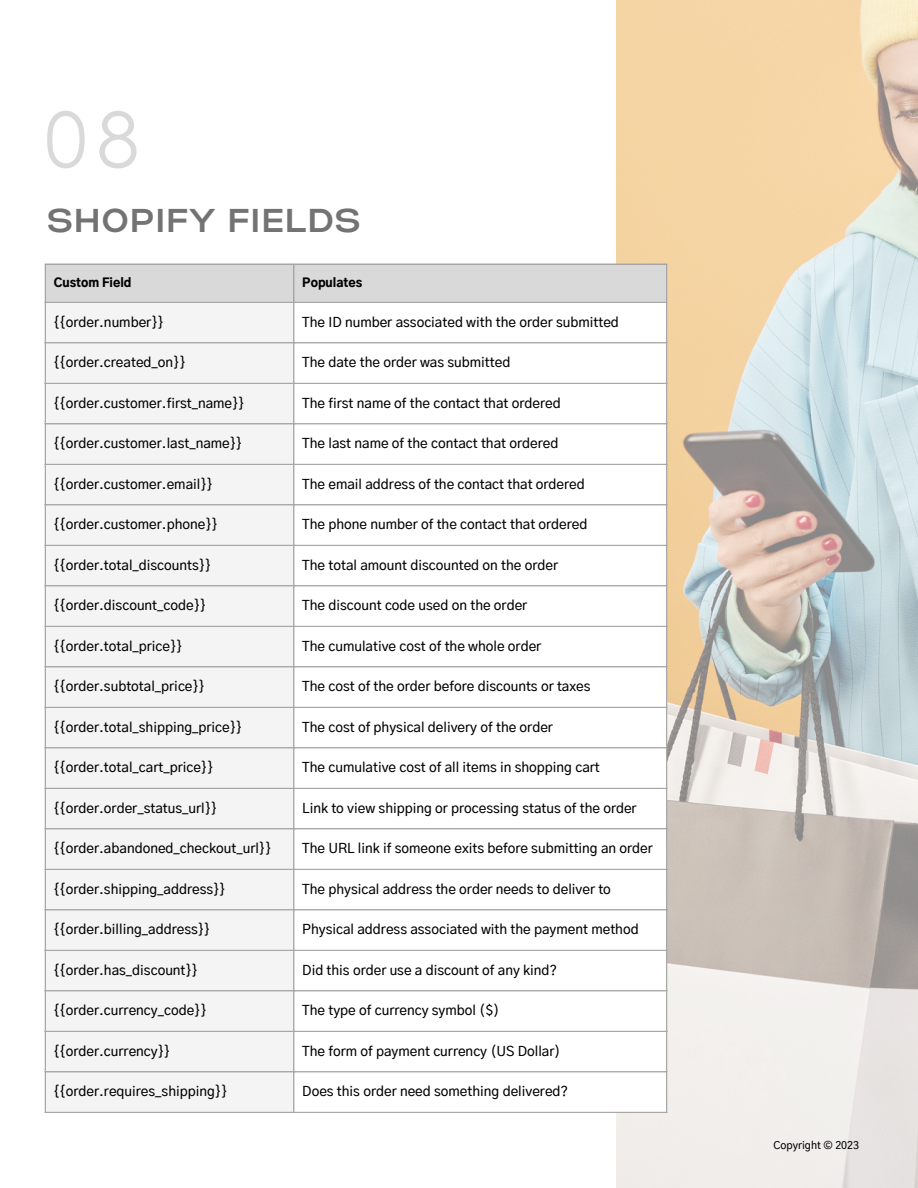
<style>
.page{position:relative;width:918px;height:1188px;background:#fff}
.page>*{position:absolute;margin:0;border:0;box-sizing:border-box;transform-origin:0 0}
.t1{font:76.5px "Century Gothic";color:#d9d9d9}
.t2{font:700 33px "Gabriel Sans";letter-spacing:.06em;color:#737373}
.t3{font:500 13.5px "Gothic A1";color:#000}
.t4{font:900 12px "Gothic A1";color:#000}
.t5{font:500 10.5px "Gothic A1";color:#000}
</style>
<div class="page">
<img style="left:616px;top:0;width:302px;height:1188px">
<div style="left:46px;top:265px;width:620px;height:37px;background:#d9d9d9"></div>
<div style="left:46px;top:303px;width:247px;height:809px;background:#f4f4f4"></div>
<svg style="left:294px;top:303px;width:372px;height:809px"></svg>
<hr style="left:45px;top:265px;width:1px;height:847px;background:#a6a6a6">
<hr style="left:293px;top:265px;width:1px;height:847px;background:#a6a6a6">
<hr style="left:666px;top:265px;width:1px;height:847px;background:#a6a6a6">
<hr style="left:45px;top:264px;width:622px;height:1px;background:#a6a6a6">
<hr style="left:45px;top:302px;width:622px;height:1px;background:#a6a6a6">
<hr style="left:45px;top:342px;width:622px;height:1px;background:#a6a6a6">
<hr style="left:45px;top:383px;width:622px;height:1px;background:#a6a6a6">
<hr style="left:45px;top:423px;width:622px;height:1px;background:#a6a6a6">
<hr style="left:45px;top:464px;width:622px;height:1px;background:#a6a6a6">
<hr style="left:45px;top:504px;width:622px;height:1px;background:#a6a6a6">
<hr style="left:45px;top:545px;width:622px;height:1px;background:#a6a6a6">
<hr style="left:45px;top:585px;width:622px;height:1px;background:#a6a6a6">
<hr style="left:45px;top:626px;width:622px;height:1px;background:#a6a6a6">
<hr style="left:45px;top:666px;width:622px;height:1px;background:#a6a6a6">
<hr style="left:45px;top:707px;width:622px;height:1px;background:#a6a6a6">
<hr style="left:45px;top:747px;width:622px;height:1px;background:#a6a6a6">
<hr style="left:45px;top:788px;width:622px;height:1px;background:#a6a6a6">
<hr style="left:45px;top:828px;width:622px;height:1px;background:#a6a6a6">
<hr style="left:45px;top:869px;width:622px;height:1px;background:#a6a6a6">
<hr style="left:45px;top:909px;width:622px;height:1px;background:#a6a6a6">
<hr style="left:45px;top:950px;width:622px;height:1px;background:#a6a6a6">
<hr style="left:45px;top:990px;width:622px;height:1px;background:#a6a6a6">
<hr style="left:45px;top:1031px;width:622px;height:1px;background:#a6a6a6">
<hr style="left:45px;top:1071px;width:622px;height:1px;background:#a6a6a6">
<hr style="left:45px;top:1112px;width:622px;height:1px;background:#a6a6a6">
<p class="t1" style="left:45px;top:90px;width:96px">08</p>
<p class="t2" style="left:48px;top:206px;width:314px">SHOPIFY FIELDS</p>
<p class="t4" style="left:54px;top:277px;width:79px">Custom Field</p>
<p class="t4" style="left:302px;top:277px;width:61px">Populates</p>
<p class="t3" style="left:54px;top:316px;width:111px">{{order.number}}</p>
<p class="t3" style="left:302px;top:316px;width:318px">The ID number associated with the order submitted</p>
<p class="t3" style="left:54px;top:357px;width:133px">{{order.created_on}}</p>
<p class="t3" style="left:302px;top:357px;width:210px">The date the order was submitted</p>
<p class="t3" style="left:54px;top:397px;width:192px">{{order.customer.first_name}}</p>
<p class="t3" style="left:302px;top:397px;width:260px">The first name of the contact that ordered</p>
<p class="t3" style="left:54px;top:438px;width:190px">{{order.customer.last_name}}</p>
<p class="t3" style="left:302px;top:438px;width:258px">The last name of the contact that ordered</p>
<p class="t3" style="left:54px;top:478px;width:160px">{{order.customer.email}}</p>
<p class="t3" style="left:302px;top:478px;width:284px">The email address of the contact that ordered</p>
<p class="t3" style="left:54px;top:519px;width:165px">{{order.customer.phone}}</p>
<p class="t3" style="left:302px;top:519px;width:287px">The phone number of the contact that ordered</p>
<p class="t3" style="left:54px;top:559px;width:159px">{{order.total_discounts}}</p>
<p class="t3" style="left:302px;top:559px;width:257px">The total amount discounted on the order</p>
<p class="t3" style="left:54px;top:600px;width:154px">{{order.discount_code}}</p>
<p class="t3" style="left:302px;top:600px;width:227px">The discount code used on the order</p>
<p class="t3" style="left:54px;top:640px;width:130px">{{order.total_price}}</p>
<p class="t3" style="left:302px;top:640px;width:241px">The cumulative cost of the whole order</p>
<p class="t3" style="left:54px;top:681px;width:152px">{{order.subtotal_price}}</p>
<p class="t3" style="left:302px;top:681px;width:290px">The cost of the order before discounts or taxes</p>
<p class="t3" style="left:54px;top:721px;width:190px">{{order.total_shipping_price}}</p>
<p class="t3" style="left:302px;top:721px;width:252px">The cost of physical delivery of the order</p>
<p class="t3" style="left:54px;top:762px;width:161px">{{order.total_cart_price}}</p>
<p class="t3" style="left:302px;top:762px;width:299px">The cumulative cost of all items in shopping cart</p>
<p class="t3" style="left:54px;top:802px;width:165px">{{order.order_status_url}}</p>
<p class="t3" style="left:302px;top:802px;width:336px">Link to view shipping or processing status of the order</p>
<p class="t3" style="left:54px;top:843px;width:219px">{{order.abandoned_checkout_url}}</p>
<p class="t3" style="left:302px;top:843px;width:352px">The URL link if someone exits before submitting an order</p>
<p class="t3" style="left:54px;top:883px;width:173px">{{order.shipping_address}}</p>
<p class="t3" style="left:302px;top:883px;width:310px">The physical address the order needs to deliver to</p>
<p class="t3" style="left:54px;top:924px;width:158px">{{order.billing_address}}</p>
<p class="t3" style="left:302px;top:924px;width:338px">Physical address associated with the payment method</p>
<p class="t3" style="left:54px;top:964px;width:145px">{{order.has_discount}}</p>
<p class="t3" style="left:302px;top:964px;width:257px">Did this order use a discount of any kind?</p>
<p class="t3" style="left:54px;top:1005px;width:154px">{{order.currency_code}}</p>
<p class="t3" style="left:302px;top:1005px;width:199px">The type of currency symbol ($)</p>
<p class="t3" style="left:54px;top:1045px;width:118px">{{order.currency}}</p>
<p class="t3" style="left:302px;top:1045px;width:260px">The form of payment currency (US Dollar)</p>
<p class="t3" style="left:54px;top:1086px;width:175px">{{order.requires_shipping}}</p>
<p class="t3" style="left:302px;top:1086px;width:267px">Does this order need something delivered?</p>
<p class="t5" style="left:774px;top:1141px;width:87px">Copyright © 2023</p>
</div>
